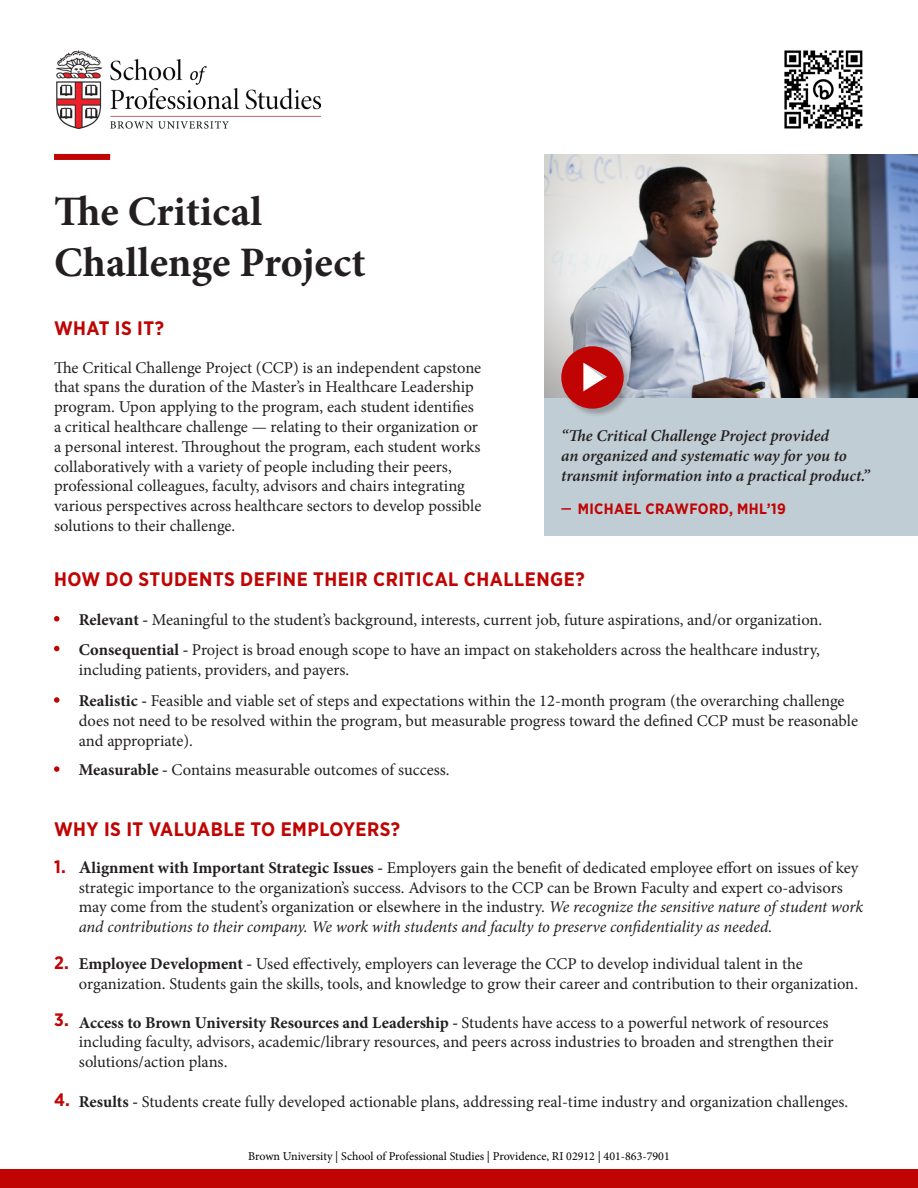
<style>
.page{position:relative;width:918px;height:1188px;background:#fff}
.page>*{position:absolute;margin:0;border:0;box-sizing:border-box;transform-origin:0 0}
.t1{font:700 42px "Minion Pro";color:#231f20}
.t2{font:700 19.5px "Gotham Narrow";letter-spacing:.025em;color:#c00404}
.t3{font:700 18px "Gotham Narrow";color:#c00404}
.t4{font:16.5px/19.8px "Minion Pro";color:#231f20}
.t5{font:italic 600 16.5px/19.8px "Minion Pro";letter-spacing:-.005em;color:#231f20}
.t6{font:700 15px "Gotham Narrow";letter-spacing:.025em;color:#c00404}
.t7{font:12px "Minion Pro";color:#000}
.s1{font-weight:700}
.s2{font-weight:700;font-size:18px}
.s3{font-style:italic}
</style>
<div class="page">
<img style="left:545px;top:155px;width:373px;height:243px">
<div style="left:545px;top:398px;width:373px;height:138px;background:#c1cdd4"></div>
<svg style="left:561px;top:508px;width:10px;height:2px"></svg>
<div style="left:561px;top:346px;width:72px;height:72px;background:#231f20;opacity:.28"></div>
<div style="left:561px;top:346px;width:63px;height:63px;background:#c00404;border-radius:50%"></div>
<svg style="left:583px;top:363px;width:24px;height:28px"></svg>
<img style="left:57px;top:50px;width:264px;height:79px">
<div style="left:0;top:1169px;width:918px;height:19px;background:#c00404"></div>
<div style="left:54px;top:154px;width:56px;height:6px;background:#c00404"></div>
<svg style="left:54px;top:616px;width:5px;height:6px"></svg>
<svg style="left:54px;top:646px;width:5px;height:5px"></svg>
<svg style="left:54px;top:697px;width:5px;height:6px"></svg>
<svg style="left:54px;top:766px;width:5px;height:6px"></svg>
<img style="left:784px;top:50px;width:79px;height:79px">
<p class="t1" style="left:54px;top:182px;width:210px">The Critical</p>
<p class="t1" style="left:54px;top:233px;width:313px">Challenge Project</p>
<p class="t2" style="left:54px;top:315px;width:112px">WHAT IS IT?</p>
<p class="t4" style="left:54px;top:358px;width:429px">The Critical Challenge Project (CCP) is an independent capstone that spans the duration of the Master’s in Healthcare Leadership program. Upon applying to the program, each student identifies a critical healthcare challenge — relating to their organization or a personal interest. Throughout the program, each student works collaboratively with a variety of people including their peers, professional colleagues, faculty, advisors and chairs integrating various perspectives across healthcare sectors to develop possible solutions to their challenge.</p>
<p class="t2" style="left:54px;top:567px;width:532px">HOW DO STUDENTS DEFINE THEIR CRITICAL CHALLENGE?</p>
<p class="t5" style="left:561px;top:426px;width:310px">“The Critical Challenge Project provided<br>an organized and systematic way for you to transmit information into a practical product.”</p>
<p class="t6" style="left:578px;top:499px;width:210px">MICHAEL CRAWFORD, MHL’19</p>
<p class="t4" style="left:79px;top:610px;width:745px"><span class="s1">Relevant -</span> Meaningful to the student’s background, interests, current job, future aspirations, and/or organization.</p>
<p class="t4" style="left:79px;top:640px;width:743px"><span class="s1">Consequential -</span> Project is broad enough scope to have an impact on stakeholders across the healthcare industry, including patients, providers, and payers.</p>
<p class="t4" style="left:79px;top:691px;width:781px"><span class="s1">Realistic -</span> Feasible and viable set of steps and expectations within the 12-month program (the overarching challenge does not need to be resolved within the program, but measurable progress toward the defined CCP must be reasonable and appropriate).</p>
<p class="t4" style="left:79px;top:760px;width:372px"><span class="s1">Measurable -</span> Contains measurable outcomes of success.</p>
<p class="t2" style="left:54px;top:816px;width:348px">WHY IS IT VALUABLE TO EMPLOYERS?</p>
<p class="t3" style="left:54px;top:855px;width:14px">1.</p>
<p class="t3" style="left:54px;top:951px;width:17px">2.</p>
<p class="t3" style="left:54px;top:1008px;width:16px">3.</p>
<p class="t3" style="left:54px;top:1088px;width:18px">4.</p>
<p class="t4" style="left:79px;top:858px;width:786px"><span class="s2">A</span><span class="s1">lignment with Important Strategic Issues -</span> Employers gain the benefit of dedicated employee effort on issues of key strategic importance to the organization’s success. Advisors to the CCP can be Brown Faculty and expert co-advisors may come from the student’s organization or elsewhere in the industry. <span class="s3">We recognize the sensitive nature of student work and contributions to their company. We work with students and faculty to preserve confidentiality as needed.</span></p>
<p class="t4" style="left:79px;top:954px;width:781px"><span class="s1">Employee Development -</span> Used effectively, employers can leverage the CCP to develop individual talent in the organization. Students gain the skills, tools, and knowledge to grow their career and contribution to their organization.</p>
<p class="t4" style="left:79px;top:1012px;width:756px"><span class="s1">Access to Brown University Resources and Leadership -</span> Students have access to a powerful network of resources including faculty, advisors, academic/library resources, and peers across industries to broaden and strengthen their solutions/action plans.</p>
<p class="t4" style="left:79px;top:1092px;width:771px"><span class="s1">Results -</span> Students create fully developed actionable plans, addressing real-time industry and organization challenges.</p>
<p class="t7" style="left:248px;top:1149px;width:423px">Brown University | School of Professional Studies | Providence, RI 02912 | 401-863-7901</p>
</div>
